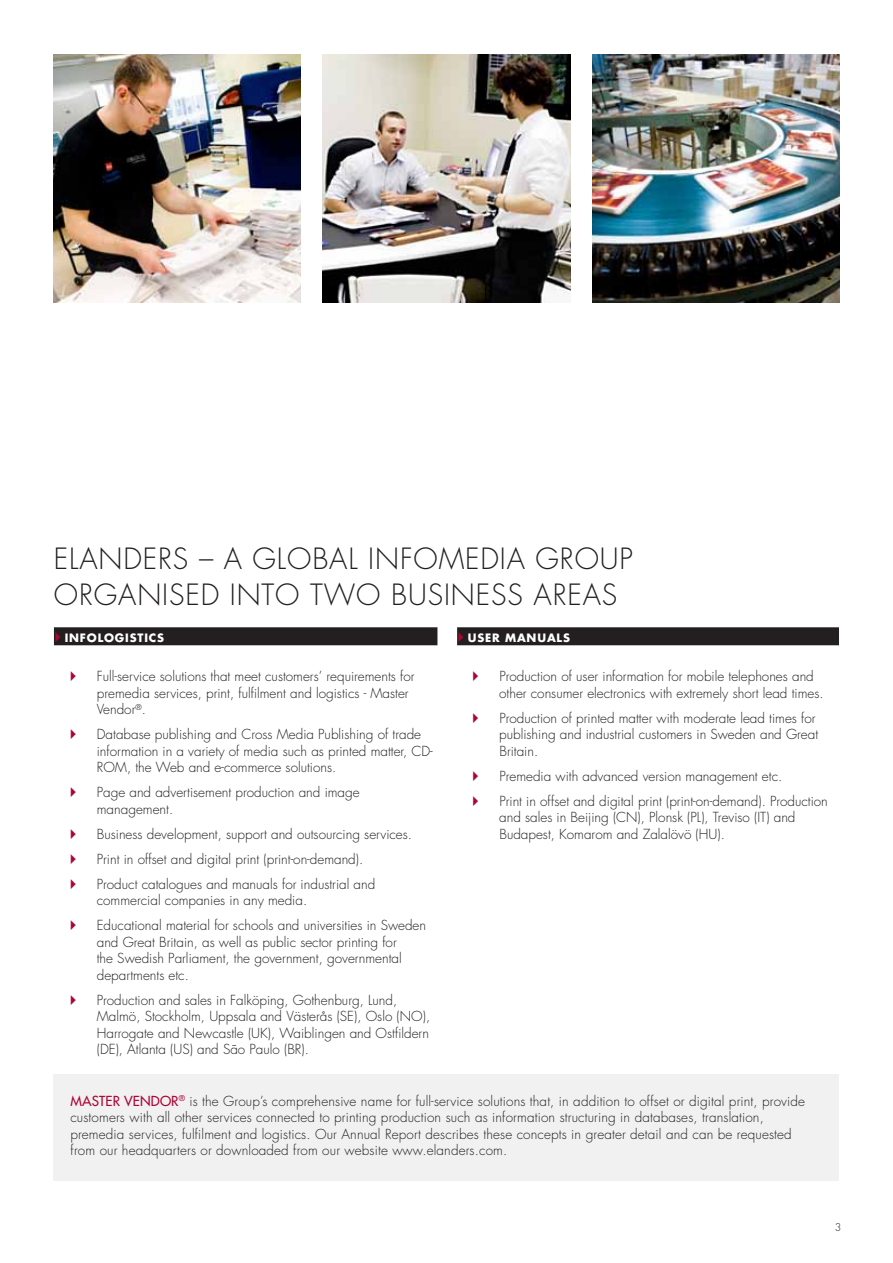
<style>
.page{position:relative;width:893px;height:1263px;background:#fff}
.page>*{position:absolute;margin:0;border:0;box-sizing:border-box;transform-origin:0 0}
.t1{font:300 28.5px/36px "Futura";letter-spacing:.03em;color:#231f20}
.t2{font:300 13.5px/16.5px "Futura";color:#231f20}
.t3{font:700 11.25px "Futura";letter-spacing:.075em;color:#fff}
.t4{font:300 10.5px "Futura";color:#231f20}
.s1{font-weight:400;color:#ab0534}
</style>
<div class="page">
<div style="left:53px;top:1075px;width:785px;height:106px;background:#f1f1f2"></div>
<div style="left:54px;top:627px;width:383px;height:18px;background:#231f20"></div>
<div style="left:457px;top:627px;width:382px;height:18px;background:#231f20"></div>
<img style="left:322px;top:54px;width:248px;height:249px">
<img style="left:54px;top:54px;width:246px;height:249px">
<img style="left:592px;top:54px;width:247px;height:249px">
<h1 class="t1" style="left:54px;top:543px;width:580px">ELANDERS – A GLOBAL INFOMEDIA GROUP<br>ORGANISED INTO TWO BUSINESS AREAS</h1>
<p class="t3" style="left:65px;top:633px;width:101px">INFOLOGISTICS</p>
<p class="t3" style="left:468px;top:633px;width:104px">USER MANUALS</p>
<p class="t2" style="left:499px;top:669px;width:326px">Production of user information for mobile telephones and other consumer electronics with extremely short lead times.</p>
<p class="t2" style="left:499px;top:711px;width:320px">Production of printed matter with moderate lead times for publishing and industrial customers in Sweden and Great<br>Britain.</p>
<p class="t2" style="left:499px;top:764px;width:330px;line-height:25px">Premedia with advanced version management etc.<br>Print in offset and digital print (print-on-demand). Production</p>
<p class="t2" style="left:499px;top:810px;width:298px">and sales in Beijing (CN), Plonsk (PL), Treviso (IT) and<br>Budapest, Komarom and Zalalövö (HU).</p>
<p class="t2" style="left:97px;top:669px;width:319px">Full-service solutions that meet customers’ requirements for premedia services, print, fulfilment and logistics - Master<br>Vendor<sup>®</sup>.</p>
<p class="t2" style="left:97px;top:727px;width:337px">Database publishing and Cross Media Publishing of trade information in a variety of media such as printed matter, CD-<br>ROM, the Web and e-commerce solutions.</p>
<p class="t2" style="left:97px;top:785px;width:264px">Page and advertisement production and image management.</p>
<p class="t2" style="left:97px;top:822px;width:317px;line-height:25px">Business development, support and outsourcing services.<br>Print in offset and digital print (print-on-demand).<br>Product catalogues and manuals for industrial and</p>
<p class="t2" style="left:97px;top:889px;width:331px;line-height:25px">commercial companies in any media.<br>Educational material for schools and universities in Sweden</p>
<p class="t2" style="left:97px;top:935px;width:306px">and Great Britain, as well as public sector printing for the Swedish Parliament, the government, governmental departments etc.</p>
<p class="t2" style="left:97px;top:993px;width:335px">Production and sales in Falköping, Gothenburg, Lund, Malmö, Stockholm, Uppsala and Västerås (SE), Oslo (NO), Harrogate and Newcastle (UK), Waiblingen and Ostfildern (DE), Atlanta (US) and São Paulo (BR).</p>
<p class="t2" style="left:70px;top:1094px;width:736px"><span class="s1">MASTER VENDOR</span><sup>®</sup> is the Group’s comprehensive name for full-service solutions that, in addition to offset or digital print, provide customers with all other services connected to printing production such as information structuring in databases, translation, premedia services, fulfilment and logistics. Our Annual Report describes these concepts in greater detail and can be requested from our headquarters or downloaded from our website www.elanders.com.</p>
<p class="t4" style="left:835px;top:1223px;width:8px">3</p>
</div>
